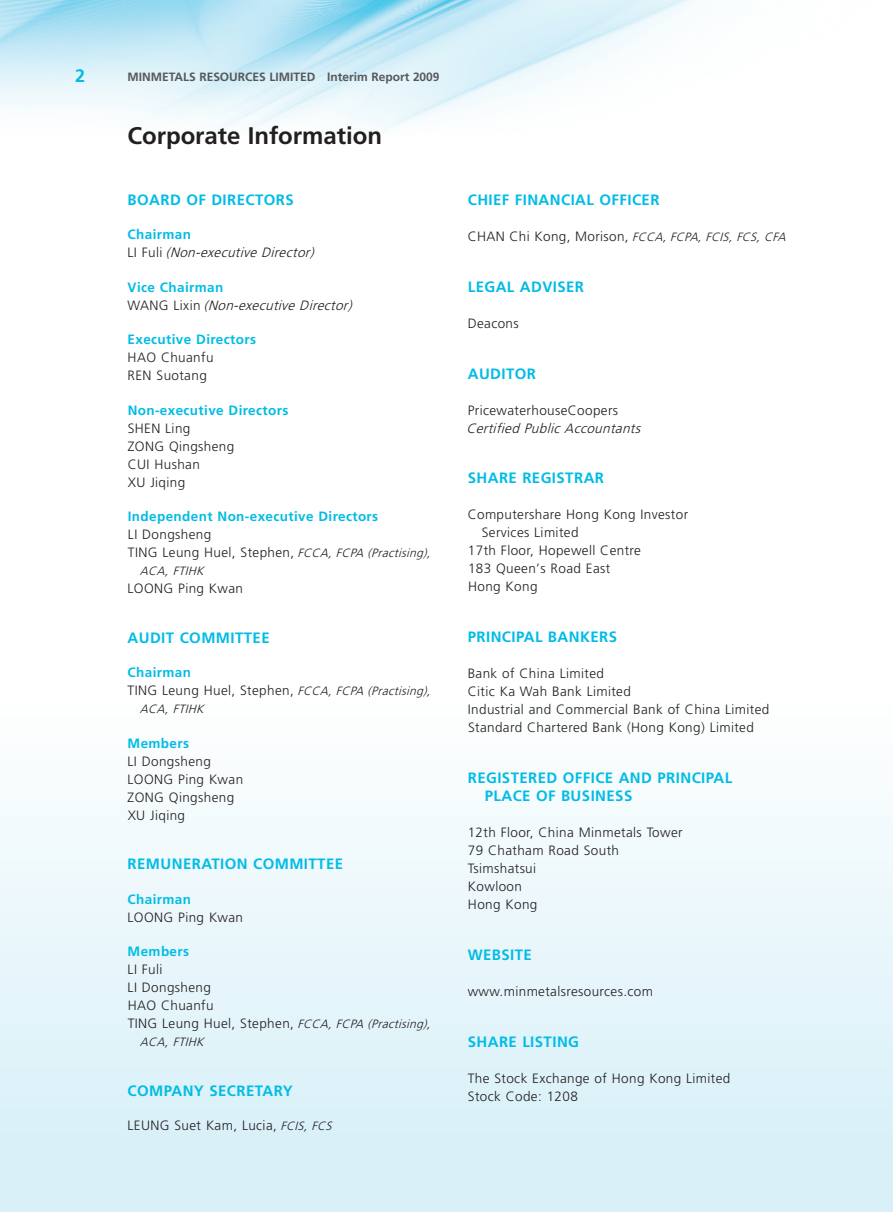
<style>
.page{position:relative;width:893px;height:1212px;background:#fff}
.page>*{position:absolute;margin:0;border:0;box-sizing:border-box;transform-origin:0 0}
.t1{font:700 24px "Frutiger LT Std";color:#231f20}
.t2{font:700 18px "Frutiger LT Std";color:#02bce5}
.t3{font:700 15px/18px "Frutiger LT Std";letter-spacing:.03em;color:#02bce5}
.t4{font:300 13.5px/18px "Frutiger LT Std";letter-spacing:.03em;color:#231f20}
.t5{font:italic 300 13.5px/18px "Frutiger LT Std";color:#231f20}
.t6{font:700 13.5px "Frutiger LT Std";letter-spacing:.03em;color:#02bce5}
.t7{font:italic 300 12px "Frutiger LT Std";color:#231f20}
.t8{font:700 12px "Frutiger LT Std";color:#57585a}
.s1{font-weight:700;font-style:normal;color:#02bce5}
.s2{font-style:normal}
.s3{font-style:italic;font-size:12px}
.s4{font-weight:700;color:#02bce5}
.s5{font-style:normal;font-size:13.5px}
</style>
<div class="page">
<img style="left:0;top:0;width:697px;height:131px">
<div style="left:0;top:698px;width:893px;height:514px;background:linear-gradient(to bottom,#fdfefe,#d4eff8)"></div>
<h2 class="t2" style="left:75px;top:65px;width:12px">2</h2>
<p class="t8" style="left:128px;top:70px;width:314px">MINMETALS RESOURCES LIMITED Interim Report 2009</p>
<h1 class="t1" style="left:128px;top:121px;width:256px">Corporate Information</h1>
<p class="t3" style="left:128px;top:191px;width:168px">BOARD OF DIRECTORS</p>
<p class="t5" style="left:128px;top:226px;width:192px"><span class="s1">Chairman<br></span><span class="s2">L I F u l i</span> (Non-executive Director)</p>
<p class="t5" style="left:128px;top:278px;width:230px"><span class="s1">Vice Chairman<br></span><span class="s2">WA N G L i x i n</span> (Non-executive Director)</p>
<p class="t6" style="left:128px;top:332px;width:130px">Executive Directors</p>
<p class="t4" style="left:128px;top:349px;width:87px">HAO Chuanfu<br>REN Suotang</p>
<p class="t6" style="left:128px;top:402px;width:162px">Non-executive Directors</p>
<p class="t4" style="left:128px;top:419px;width:108px">SHEN Ling<br>ZONG Qingsheng<br>CUI Hushan<br>XU Jiqing</p>
<p class="t6" style="left:128px;top:509px;width:252px">Independent Non-executive Directors</p>
<p class="t4" style="left:128px;top:526px;width:308px">LI Dongsheng<br>TING Leung Huel, Stephen, <span class="s3">FCCA,FCPA(Practising),</span></p>
<p class="t7" style="left:140px;top:564px;width:69px">ACA, FTIHK</p>
<p class="t4" style="left:128px;top:580px;width:117px">LOONG Ping Kwan</p>
<p class="t3" style="left:128px;top:628px;width:144px">AUDIT COMMITTEE</p>
<p class="t4" style="left:128px;top:664px;width:308px"><span class="s4">Chairman<br></span>TING Leung Huel, Stephen, <span class="s3">FCCA,FCPA(Practising),</span></p>
<p class="t7" style="left:140px;top:702px;width:69px">ACA, FTIHK</p>
<p class="t6" style="left:128px;top:735px;width:63px">Members</p>
<p class="t4" style="left:128px;top:752px;width:117px">LI Dongsheng<br>LOONG Ping Kwan<br>ZONG Qingsheng<br>XU Jiqing</p>
<p class="t3" style="left:128px;top:855px;width:217px">REMUNERATION COMMITTEE</p>
<p class="t6" style="left:128px;top:891px;width:65px">Chairman</p>
<p class="t4" style="left:128px;top:908px;width:117px">LOONG Ping Kwan</p>
<p class="t6" style="left:128px;top:943px;width:63px">Members</p>
<p class="t4" style="left:128px;top:961px;width:308px">LI Fuli<br>LI Dongsheng<br>HAO Chuanfu<br>TING Leung Huel, Stephen, <span class="s3">FCCA,FCPA(Practising),</span></p>
<p class="t7" style="left:140px;top:1035px;width:69px">ACA, FTIHK</p>
<p class="t3" style="left:128px;top:1081px;width:167px">COMPANY SECRETARY</p>
<p class="t4" style="left:128px;top:1116px;width:209px">LEUNG Suet Kam, Lucia, <span class="s3">FCIS,FCS</span></p>
<p class="t3" style="left:468px;top:191px;width:193px">CHIEF FINANCIAL OFFICER</p>
<p class="t7" style="left:468px;top:230px;width:323px"><span class="s5">CHAN Chi Kong, Morison,</span> FCCA,FCPA,FCIS,FCS,CFA</p>
<p class="t3" style="left:468px;top:277px;width:118px">LEGAL ADVISER</p>
<p class="t4" style="left:468px;top:314px;width:53px">Deacons</p>
<p class="t3" style="left:468px;top:364px;width:70px">AUDITOR</p>
<p class="t4" style="left:468px;top:401px;width:152px">PricewaterhouseCoopers</p>
<p class="t5" style="left:466px;top:419px;width:179px">Certified Public Accountants</p>
<p class="t3" style="left:468px;top:469px;width:138px">SHARE REGISTRAR</p>
<p class="t4" style="left:468px;top:506px;width:222px">Computershare Hong Kong Investor</p>
<p class="t4" style="left:482px;top:524px;width:98px">Services Limited</p>
<p class="t4" style="left:468px;top:542px;width:175px">17th Floor, Hopewell Centre</p>
<p class="t4" style="left:468px;top:560px;width:144px">183 Queen’s Road East</p>
<p class="t4" style="left:468px;top:578px;width:71px">Hong Kong</p>
<p class="t3" style="left:468px;top:628px;width:151px">PRINCIPAL BANKERS</p>
<p class="t4" style="left:468px;top:665px;width:303px">Bank of China Limited<br>Citic Ka Wah Bank Limited<br>Industrial and Commercial Bank of China Limited Standard Chartered Bank (Hong Kong) Limited</p>
<p class="t3" style="left:485px;top:769px;width:249px;text-indent:-17px">REGISTERED OFFICE AND PRINCIPAL<br>PLACE OF BUSINESS</p>
<p class="t4" style="left:468px;top:824px;width:216px">12th Floor, China Minmetals Tower<br>79 Chatham Road South<br>Tsimshatsui<br>Kowloon<br>Hong Kong</p>
<p class="t3" style="left:468px;top:946px;width:66px">WEBSITE</p>
<p class="t4" style="left:468px;top:983px;width:187px">www.minmetalsresources.com</p>
<p class="t3" style="left:468px;top:1033px;width:113px">SHARE LISTING</p>
<p class="t4" style="left:468px;top:1069px;width:264px">The Stock Exchange of Hong Kong Limited<br>Stock Code: 1208</p>
</div>
